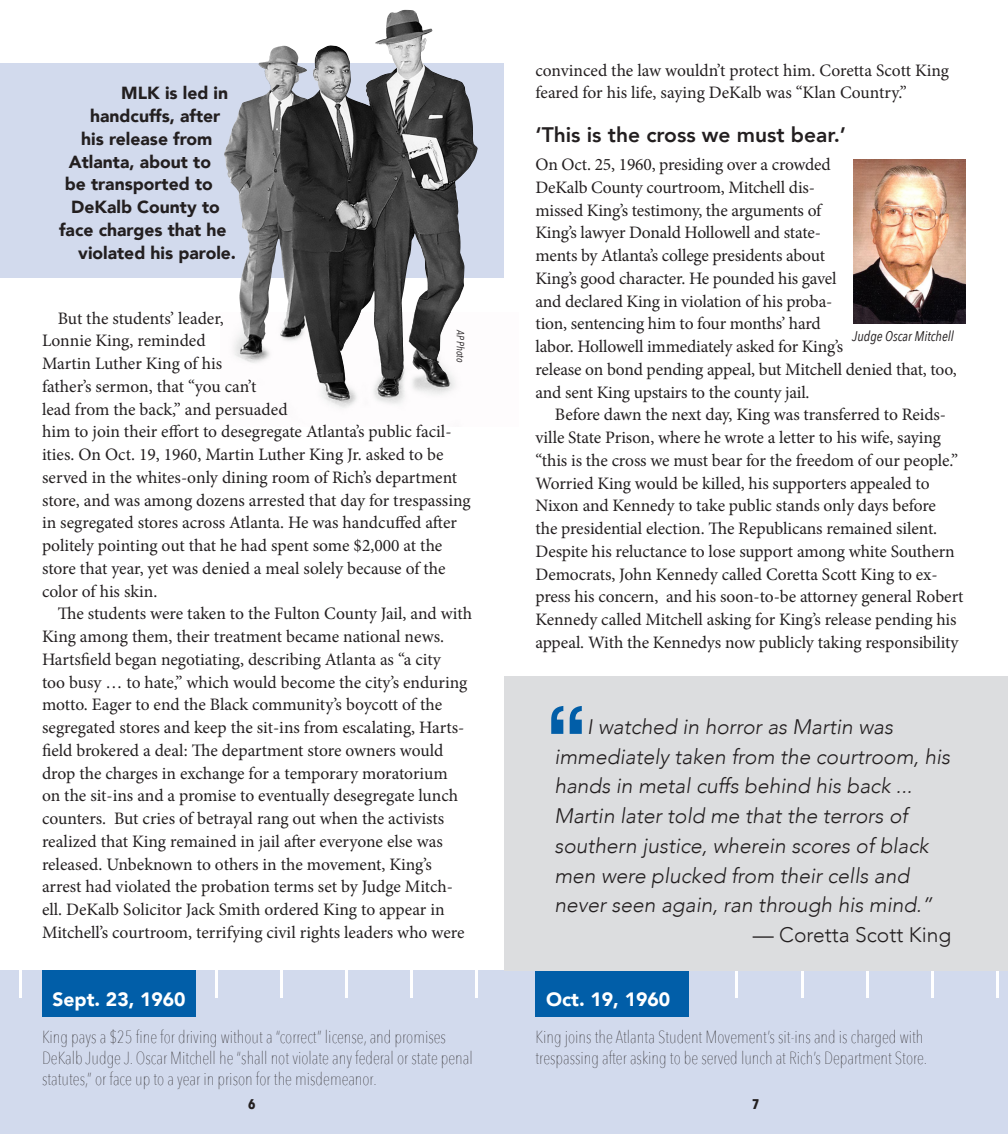
<style>
.page{position:relative;width:1008px;height:1134px;background:#fff}
.page>*{position:absolute;margin:0;border:0;box-sizing:border-box;transform-origin:0 0}
.t1{font:900 54.25px/65.1px "Avenir";color:#fff;text-align:justify}
.t2{font:italic 300 21px/29.8px "Avenir";color:#231f20}
.t3{font:800 21px "Avenir";color:#231f20}
.t4{font:300 21px "Avenir";color:#231f20}
.t5{font:900 19.25px "Avenir";color:#fff}
.t6{font:17.5px/22.8px "Minion Pro";letter-spacing:-.005em;color:#231f20}
.t7{font:200 17.5px/21px "Avenir Next Condensed";color:#231f20}
.t8{font:900 17.5px "Avenir";color:#231f20}
.t9{font:italic 14px "Avenir Next Condensed";color:#231f20}
.t10{font:700 14px "Avenir Next Condensed";color:#231f20}
.t11{font:italic 10.5px "Avenir Next Condensed";color:#231f20}
</style>
<div class="page">
<img style="left:233px;top:312px;width:223px;height:96px">
<div style="left:0;top:970px;width:1008px;height:164px;background:#d2daed"></div>
<svg style="left:0;top:63px;width:504px;height:214px;background:#a3a9b5"></svg>
<div style="left:42px;top:970px;width:153px;height:46px;background:#015ea8"></div>
<div style="left:536px;top:970px;width:153px;height:46px;background:#015ea8"></div>
<div style="left:504px;top:676px;width:504px;height:294px;background:#dcdddf"></div>
<svg style="left:551px;top:706px;width:31px;height:28px"></svg>
<img style="left:853px;top:160px;width:113px;height:163px">
<img style="left:225px;top:10px;width:177px;height:141px">
<p class="t8" style="left:121px;top:78px;width:108px">MLK is led in</p>
<p class="t8" style="left:90px;top:101px;width:132px">handcuffs, after</p>
<p class="t8" style="left:81px;top:124px;width:133px">his release from</p>
<p class="t8" style="left:69px;top:147px;width:144px">Atlanta, about to</p>
<p class="t8" style="left:65px;top:169px;width:150px">be transported to</p>
<p class="t8" style="left:71px;top:192px;width:150px">DeKalb County to</p>
<p class="t8" style="left:59px;top:215px;width:169px">face charges that he</p>
<p class="t8" style="left:78px;top:238px;width:159px">violated his parole.</p>
<p class="t6" style="left:42px;top:307px;width:430px;text-indent:16px">But the students’ leader,<br>Lonnie King, reminded<br>Martin Luther King of his<br>father’s sermon, that “you can’t<br>lead from the back,” and persuaded<br>him to join their effort to desegregate Atlanta’s public facil&shy;ities. On Oct. 19, 1960, Martin Luther King Jr. asked to be served in the whites-only dining room of Rich’s department store, and was among dozens arrested that day for trespassing in segregated stores across Atlanta. He was handcuffed after politely pointing out that he had spent some $2,000 at the store that year, yet was denied a meal solely because of the color of his skin.</p>
<p class="t6" style="left:42px;top:602px;width:432px;text-indent:16px">The students were taken to the Fulton County Jail, and with King among them, their treatment became national news.<br>Hartsfield began negotiating, describing Atlanta as “a city<br>too busy … to hate,” which would become the city’s enduring motto. Eager to end the Black community’s boycott of the segregated stores and keep the sit-ins from escalating, Harts&shy;field brokered a deal: The department store owners would drop the charges in exchange for a temporary moratorium<br>on the sit-ins and a promise to eventually desegregate lunch counters. But cries of betrayal rang out when the activists realized that King remained in jail after everyone else was released. Unbeknown to others in the movement, King’s arrest had violated the probation terms set by Judge Mitch&shy;ell. DeKalb Solicitor Jack Smith ordered King to appear in Mitchell’s courtroom, terrifying civil rights leaders who were</p>
<p class="t11" style="left:467px;top:330px;width:34px;rotate:90deg">AP Photo</p>
<p class="t6" style="left:536px;top:59px;width:415px">convinced the law wouldn’t protect him. Coretta Scott King feared for his life, saying DeKalb was “Klan Country.”</p>
<p class="t3" style="left:536px;top:119px;width:312px">‘This is the cross we must bear.’</p>
<p class="t6" style="left:536px;top:153px;width:423px">On Oct. 25, 1960, presiding over a crowded<br>DeKalb County courtroom, Mitchell dis-<br>missed King’s testimony, the arguments of<br>King’s lawyer Donald Hollowell and state-<br>ments by Atlanta’s college presidents about<br>King’s good character. He pounded his gavel<br>and declared King in violation of his proba-<br>tion, sentencing him to four months’ hard<br>labor. Hollowell immediately asked for King’s<br>release on bond pending appeal, but Mitchell denied that, too, and sent King upstairs to the county jail.</p>
<p class="t6" style="left:536px;top:404px;width:430px;text-indent:19px">Before dawn the next day, King was transferred to Reids&shy;ville State Prison, where he wrote a letter to his wife, saying “this is the cross we must bear for the freedom of our people.” Worried King would be killed, his supporters appealed to Nixon and Kennedy to take public stands only days before<br>the presidential election. The Republicans remained silent.<br>Despite his reluctance to lose support among white Southern Democrats, John Kennedy called Coretta Scott King to ex&shy;press his concern, and his soon-to-be attorney general Robert Kennedy called Mitchell asking for King’s release pending his appeal. With the Kennedys now publicly taking responsibility</p>
<p class="t9" style="left:852px;top:328px;width:103px">Judge Oscar Mitchell</p>
<p class="t2" style="left:554px;top:712px;width:397px;text-indent:33px">I watched in horror as Martin was immediately taken from the courtroom, his hands in metal cuffs behind his back ...<br>Martin later told me that the terrors of southern justice, wherein scores of black men were plucked from their cells and never seen again, ran through his mind.”</p>
<p class="t4" style="left:753px;top:923px;width:200px">— Coretta Scott King</p>
<h1 class="t1" style="left:-37px;top:997px;width:29px;rotate:-90deg">_ _ _ _ _ _ _ _</h1>
<h1 class="t1" style="left:548px;top:997px;width:29px;rotate:-90deg">_</h1>
<h1 class="t1" style="left:679px;top:997px;width:29px;rotate:-90deg">_ _ _ _ _</h1>
<p class="t5" style="left:52px;top:983px;width:135px">Sept. 23, 1960</p>
<p class="t7" style="left:42px;top:1026px;width:432px">King pays a $25 fine for driving without a “correct” license, and promises<br>DeKalb Judge J. Oscar Mitchell he “shall not violate any federal or state penal statutes,” or face up to a year in prison for the misdemeanor.</p>
<p class="t5" style="left:546px;top:983px;width:126px">Oct. 19, 1960</p>
<p class="t7" style="left:536px;top:1026px;width:393px">King joins the Atlanta Student Movement’s sit-ins and is charged with trespassing after asking to be served lunch at Rich’s Department Store.</p>
<p class="t10" style="left:248px;top:1096px;width:9px">6</p>
<p class="t10" style="left:752px;top:1096px;width:9px">7</p>
</div>
